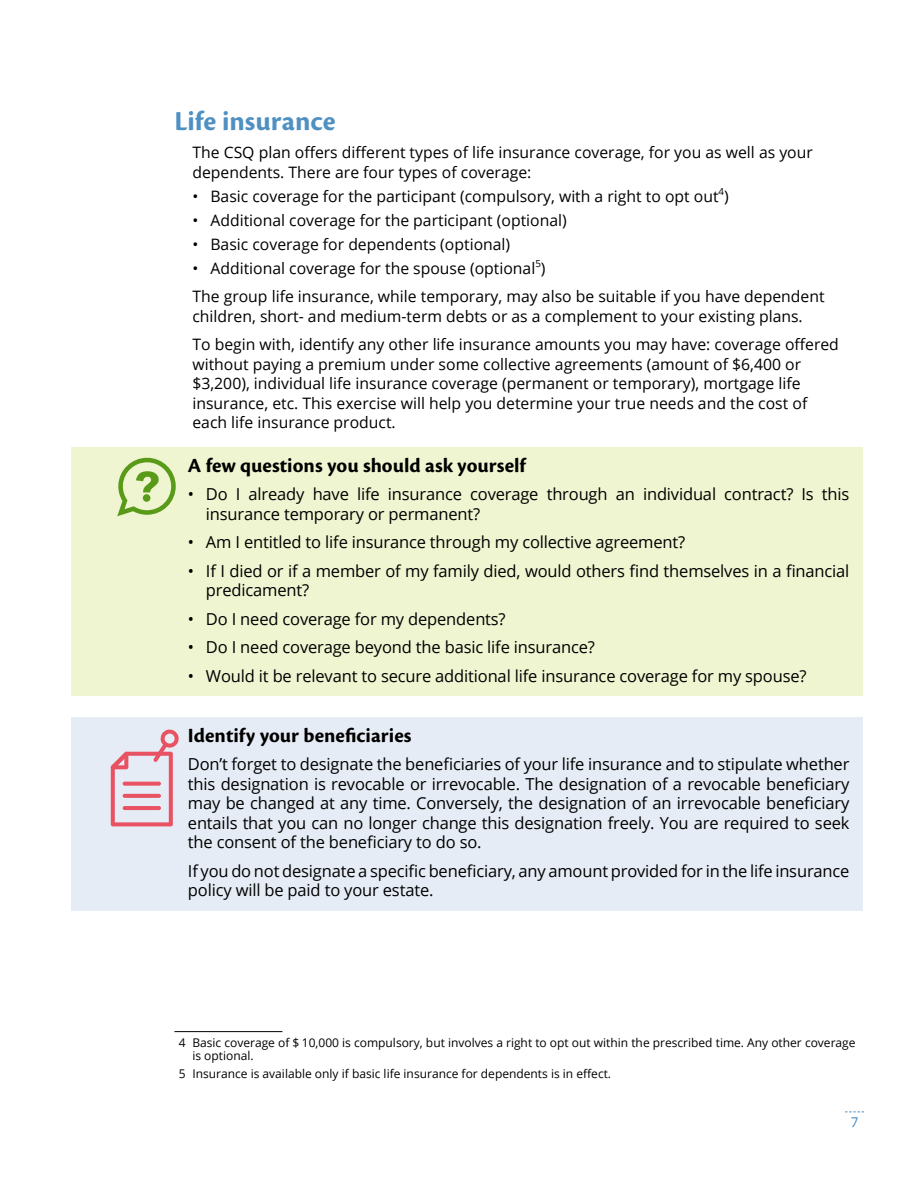
<style>
.page{position:relative;width:918px;height:1188px;background:#fff}
.page>*{position:absolute;margin:0;border:0;box-sizing:border-box;transform-origin:0 0}
.t1{font:700 28.5px "Cronos Pro";color:#4f90c3}
.t2{font:700 21px "Cronos Pro";color:#000}
.t3{font:16.5px/19.5px "Open Sans";letter-spacing:-.01em;color:#000}
.t4{font:16.5px "Cronos Pro";color:#4f90c3}
.t5{font:15.75px/19.5px "Open Sans";color:#000}
.t6{font:12px/13.5px "Open Sans";color:#000}
</style>
<div class="page">
<svg style="left:845px;top:1112px;width:19px;height:1px"></svg>
<div style="left:71px;top:447px;width:792px;height:40px;background:#eff5d0"></div>
<div style="left:71px;top:478px;width:792px;height:56px;background:#eff5d0"></div>
<div style="left:71px;top:526px;width:792px;height:37px;background:#eff5d0"></div>
<div style="left:71px;top:555px;width:792px;height:56px;background:#eff5d0"></div>
<div style="left:71px;top:603px;width:792px;height:36px;background:#eff5d0"></div>
<div style="left:71px;top:631px;width:792px;height:37px;background:#eff5d0"></div>
<div style="left:71px;top:660px;width:792px;height:36px;background:#eff5d0"></div>
<div style="left:71px;top:717px;width:792px;height:40px;background:#e6ecf5"></div>
<div style="left:71px;top:748px;width:792px;height:115px;background:#e6ecf5"></div>
<div style="left:71px;top:855px;width:792px;height:56px;background:#e6ecf5"></div>
<hr style="left:174px;top:1031px;width:108px;height:1px;background:#000">
<svg style="left:117px;top:458px;width:59px;height:58px"></svg>
<svg style="left:111px;top:729px;width:68px;height:97px"></svg>
<svg style="left:123px;top:794px;width:38px;height:4px"></svg>
<hr style="left:123px;top:806px;width:38px;height:4px;background:#e85263;border-radius:2px">
<svg style="left:123px;top:782px;width:38px;height:4px"></svg>
<h1 class="t1" style="left:174px;top:105px;width:163px">Life insurance</h1>
<p class="t5" style="left:192px;top:142px;width:622px">The CSQ plan offers different types of life insurance coverage, for you as well as your dependents. There are four types of coverage:</p>
<p class="t5" style="left:192px;top:186px;width:538px">• Basic coverage for the participant (compulsory, with a right to opt out<sup>4</sup>)</p>
<p class="t5" style="left:192px;top:210px;width:376px">• Additional coverage for the participant (optional)</p>
<p class="t5" style="left:192px;top:234px;width:319px">• Basic coverage for dependents (optional)</p>
<p class="t5" style="left:192px;top:253px;width:634px;line-height:28.5px">• Additional coverage for the spouse (optional<sup>5</sup>)<br>The group life insurance, while temporary, may also be suitable if you have dependent</p>
<p class="t5" style="left:192px;top:301px;width:648px;line-height:28.5px">children, short- and medium-term debts or as a complement to your existing plans.<br>To begin with, identify any other life insurance amounts you may have: coverage offered</p>
<p class="t5" style="left:192px;top:354px;width:616px">without paying a premium under some collective agreements (amount of $6,400 or $3,200), individual life insurance coverage (permanent or temporary), mortgage life insurance, etc. This exercise will help you determine your true needs and the cost of each life insurance product.</p>
<p class="t2" style="left:188px;top:454px;width:339px">A few questions you should ask yourself</p>
<p class="t3" style="left:206px;top:484px;width:645px;text-indent:-18px">• Do I already have life insurance coverage through an individual contract? Is this insurance temporary or permanent?</p>
<p class="t3" style="left:188px;top:532px;width:499px">• Am I entitled to life insurance through my collective agreement?</p>
<p class="t3" style="left:206px;top:560px;width:645px;text-indent:-18px">• If I died or if a member of my family died, would others find themselves in a financial predicament?</p>
<p class="t3" style="left:188px;top:608px;width:319px">• Do I need coverage for my dependents?</p>
<p class="t3" style="left:188px;top:637px;width:409px">• Do I need coverage beyond the basic life insurance?</p>
<p class="t3" style="left:188px;top:665px;width:620px">• Would it be relevant to secure additional life insurance coverage for my spouse?</p>
<p class="t2" style="left:188px;top:724px;width:225px">Identify your beneficiaries</p>
<p class="t3" style="left:188px;top:754px;width:663px;text-align:justify">Don’t forget to designate the beneficiaries of your life insurance and to stipulate whether this designation is revocable or irrevocable. The designation of a revocable beneficiary may be changed at any time. Conversely, the designation of an irrevocable beneficiary entails that you can no longer change this designation freely. You are required to seek the consent of the beneficiary to do so.</p>
<p class="t3" style="left:188px;top:860px;width:663px">If you do not designate a specific beneficiary, any amount provided for in the life insurance policy will be paid to your estate.</p>
<p class="t6" style="left:192px;top:1035px;width:665px;text-indent:-14px">4 Basic coverage of $ 10,000 is compulsory, but involves a right to opt out within the prescribed time. Any other coverage is optional.</p>
<p class="t6" style="left:179px;top:1067px;width:434px">5 Insurance is available only if basic life insurance for dependents is in effect.</p>
<p class="t4" style="left:851px;top:1112px;width:9px">7</p>
</div>
